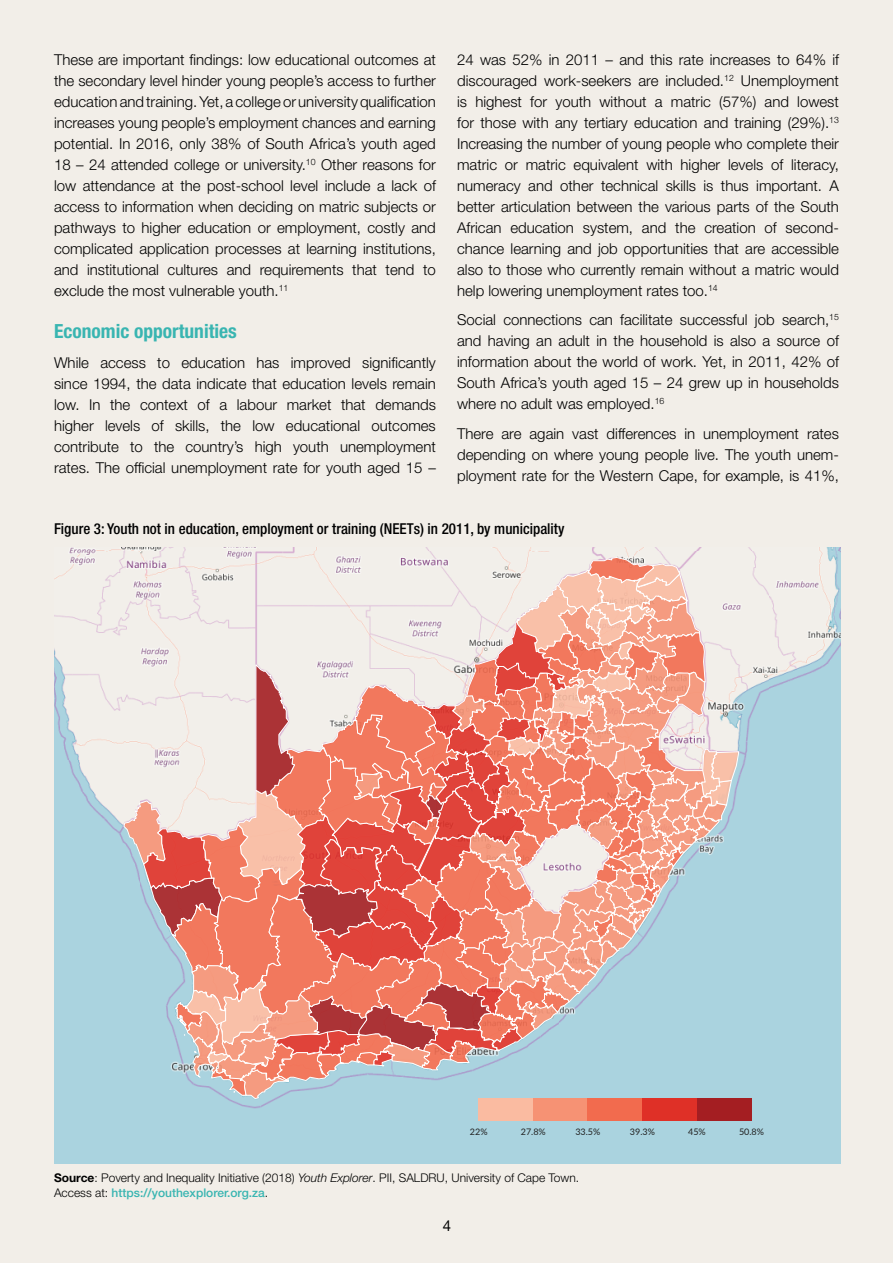
<style>
.page{position:relative;width:893px;height:1263px;background:#f2eee8}
.page>*{position:absolute;margin:0;border:0;box-sizing:border-box;transform-origin:0 0}
.t1{font:700 condensed 19.5px "Helvetica Neue LT Std";color:#39b5b1}
.t2{font:300 15px/21px "Helvetica Neue LT Std";color:#000;text-align:justify}
.t3{font:500 condensed 15px "Helvetica Neue LT Std";color:#000}
.t4{font:15px "Helvetica Neue LT Std";color:#000}
.t5{font:300 12px/15px "Helvetica Neue LT Std";color:#000}
.t6{font:9px "Lato";color:#222}
.s1{font-weight:700}
.s2{font-style:italic}
.s3{font-weight:500;color:#39b5b1}
</style>
<div class="page">
<img style="left:54px;top:547px;width:787px;height:617px">
<svg style="left:123px;top:540px;width:617px;height:559px;background:#e1b1a9"></svg>
<div style="left:478px;top:1098px;width:55px;height:23px;background:#fabba1"></div>
<div style="left:533px;top:1098px;width:54px;height:23px;background:#f69274"></div>
<div style="left:587px;top:1098px;width:55px;height:23px;background:#f26b4e"></div>
<div style="left:642px;top:1098px;width:55px;height:23px;background:#df3027"></div>
<div style="left:697px;top:1098px;width:54px;height:23px;background:#a41e22"></div>
<p class="t2" style="left:457px;top:49px;width:383px">24 was 52% in 2011 – and this rate increases to 64% if discouraged work-seekers are included.<sup>12</sup> Unemployment is highest for youth without a matric (57%) and lowest for those with any tertiary education and training (29%).<sup>13<br></sup>Increasing the number of young people who complete their matric or matric equivalent with higher levels of literacy, numeracy and other technical skills is thus important. A better articulation between the various parts of the South African education system, and the creation of second&shy;chance learning and job opportunities that are accessible also to those who currently remain without a matric would help lowering unemployment rates too.<sup>14</sup></p>
<p class="t2" style="left:457px;top:309px;width:383px">Social connections can facilitate successful job search,<sup>15 </sup>and having an adult in the household is also a source of information about the world of work. Yet, in 2011, 42% of South Africa’s youth aged 15 – 24 grew up in households where no adult was employed.<sup>16</sup></p>
<p class="t2" style="left:457px;top:423px;width:383px">There are again vast differences in unemployment rates depending on where young people live. The youth unem&shy;ployment rate for the Western Cape, for example, is 41%,</p>
<p class="t3" style="left:54px;top:519px;width:512px">Figure 3: Youth not in education, employment or training (NEETs) in 2011, by municipality</p>
<p class="t2" style="left:54px;top:49px;width:383px">These are important findings: low educational outcomes at the secondary level hinder young people’s access to further education and training. Yet, a college or university qualification increases young people’s employment chances and earning potential. In 2016, only 38% of South Africa’s youth aged 18 – 24 attended college or university.<sup>10</sup> Other reasons for low attendance at the post-school level include a lack of access to information when deciding on matric subjects or pathways to higher education or employment, costly and complicated application processes at learning institutions, and institutional cultures and requirements that tend to exclude the most vulnerable youth.<sup>11</sup></p>
<h1 class="t1" style="left:54px;top:319px;width:184px">Economic opportunities</h1>
<p class="t2" style="left:54px;top:351px;width:383px">While access to education has improved significantly since 1994, the data indicate that education levels remain low. In the context of a labour market that demands higher levels of skills, the low educational outcomes contribute to the country’s high youth unemployment rates. The official unemployment rate for youth aged 15 –</p>
<p class="t6" style="left:470px;top:1125px;width:19px">22%</p>
<p class="t6" style="left:521px;top:1125px;width:27px">27.8%</p>
<p class="t6" style="left:575px;top:1125px;width:27px">33.5%</p>
<p class="t6" style="left:630px;top:1125px;width:27px">39.3%</p>
<p class="t6" style="left:688px;top:1125px;width:19px">45%</p>
<p class="t6" style="left:739px;top:1125px;width:27px">50.8%</p>
<p class="t5" style="left:54px;top:1170px;width:527px"><span class="s1">Source</span>: Poverty and Inequality Initiative (2018) <span class="s2">Youth Explorer</span>. PII, SALDRU, University of Cape Town.<br>Access at: <span class="s3">https://youthexplorer.org.za</span>.</p>
<p class="t4" style="left:443px;top:1216px;width:10px">4</p>
</div>
